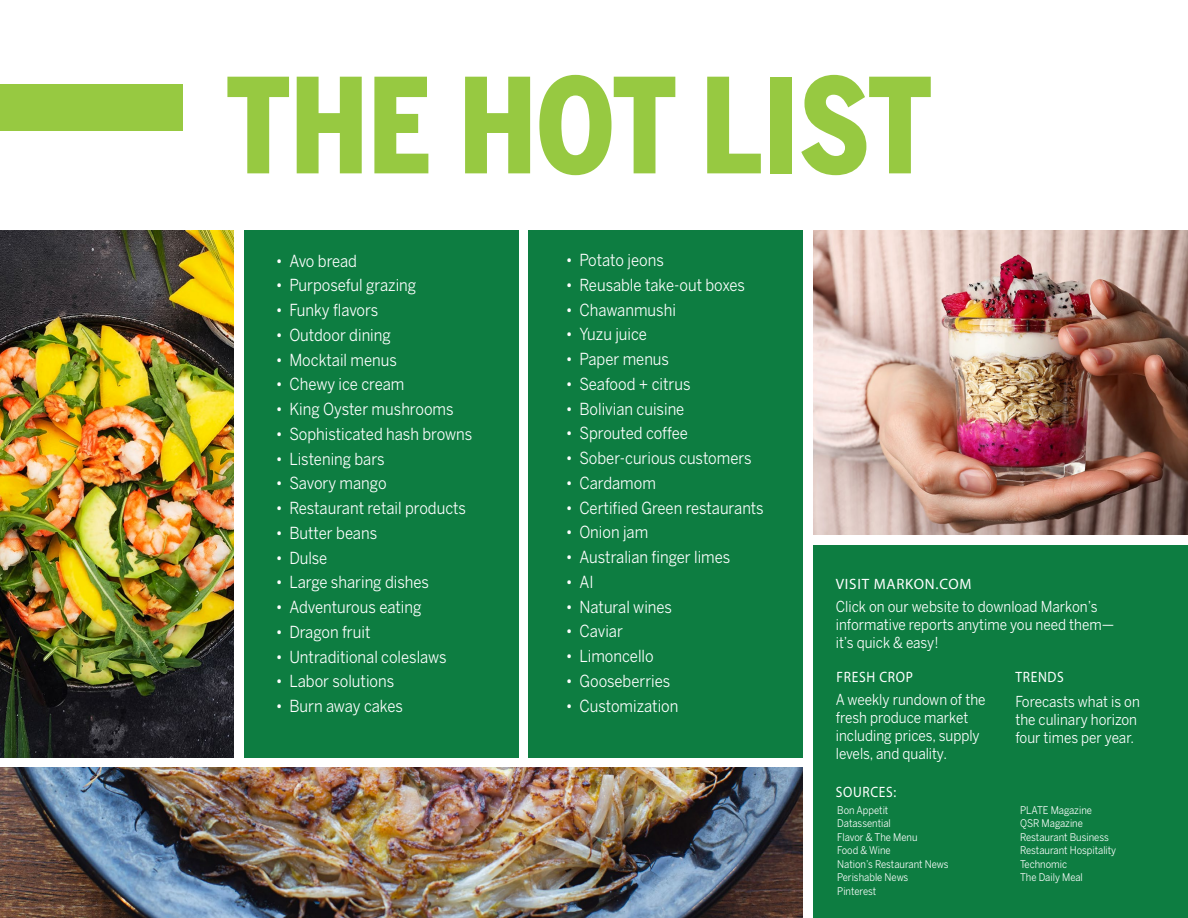
<style>
.page{position:relative;width:1188px;height:918px;background:#fff}
.page>*{position:absolute;margin:0;border:0;box-sizing:border-box;transform-origin:0 0}
.t1{font:900 130.65px "Benton Sans Cond";color:#97c941;scale:.9 1}
.t2{font:16.5px "Benton Sans";color:#fff;scale:.9 1}
.t3{font:15px/18px "Benton Sans";color:#fff;scale:.9 1}
.t4{font:15px "Myriad Pro";letter-spacing:.05em;color:#fff;scale:.9 1}
.t5{font:15px "Myriad Pro";letter-spacing:.05em;color:#fff}
.t6{font:10.5px/13.5px "Benton Sans";color:#fff;scale:.9 1}
</style>
<div class="page">
<div style="left:0;top:84px;width:183px;height:46px;background:#97c941"></div>
<div style="left:244px;top:230px;width:274px;height:527px;background:#0d7d41"></div>
<div style="left:529px;top:230px;width:274px;height:527px;background:#0d7d41"></div>
<div style="left:813px;top:545px;width:375px;height:373px;background:#0d7d41"></div>
<img style="left:0;top:230px;width:234px;height:527px">
<img style="left:0;top:768px;width:803px;height:150px">
<img style="left:813px;top:230px;width:375px;height:305px">
<h1 class="t1" style="left:226px;top:49px;width:786px">THE HOT LIST</h1>
<p class="t2" style="left:276px;top:251px;width:92px">• Avo bread</p>
<p class="t2" style="left:276px;top:276px;width:158px">• Purposeful grazing</p>
<p class="t2" style="left:276px;top:300px;width:115px">• Funky flavors</p>
<p class="t2" style="left:276px;top:325px;width:129px">• Outdoor dining</p>
<p class="t2" style="left:276px;top:350px;width:136px">• Mocktail menus</p>
<p class="t2" style="left:276px;top:375px;width:144px">• Chewy ice cream</p>
<p class="t2" style="left:276px;top:399px;width:199px">• King Oyster mushrooms</p>
<p class="t2" style="left:276px;top:424px;width:220px">• Sophisticated hash browns</p>
<p class="t2" style="left:276px;top:449px;width:122px">• Listening bars</p>
<p class="t2" style="left:276px;top:474px;width:125px">• Savory mango</p>
<p class="t2" style="left:276px;top:498px;width:213px">• Restaurant retail products</p>
<p class="t2" style="left:276px;top:523px;width:114px">• Butter beans</p>
<p class="t2" style="left:276px;top:548px;width:59px">• Dulse</p>
<p class="t2" style="left:276px;top:573px;width:172px">• Large sharing dishes</p>
<p class="t2" style="left:276px;top:597px;width:163px">• Adventurous eating</p>
<p class="t2" style="left:276px;top:622px;width:107px">• Dragon fruit</p>
<p class="t2" style="left:276px;top:647px;width:191px">• Untraditional coleslaws</p>
<p class="t2" style="left:276px;top:672px;width:133px">• Labor solutions</p>
<p class="t2" style="left:276px;top:696px;width:143px">• Burn away cakes</p>
<p class="t2" style="left:566px;top:250px;width:110px">• Potato jeons</p>
<p class="t2" style="left:566px;top:275px;width:200px">• Reusable take-out boxes</p>
<p class="t2" style="left:566px;top:300px;width:124px">• Chawanmushi</p>
<p class="t2" style="left:566px;top:325px;width:92px">• Yuzu juice</p>
<p class="t2" style="left:566px;top:349px;width:116px">• Paper menus</p>
<p class="t2" style="left:566px;top:374px;width:140px">• Seafood + citrus</p>
<p class="t2" style="left:566px;top:399px;width:133px">• Bolivian cuisine</p>
<p class="t2" style="left:566px;top:424px;width:137px">• Sprouted coffee</p>
<p class="t2" style="left:566px;top:448px;width:208px">• Sober-curious customers</p>
<p class="t2" style="left:566px;top:473px;width:102px">• Cardamom</p>
<p class="t2" style="left:566px;top:498px;width:221px">• Certified Green restaurants</p>
<p class="t2" style="left:566px;top:523px;width:93px">• Onion jam</p>
<p class="t2" style="left:566px;top:547px;width:184px">• Australian finger limes</p>
<p class="t2" style="left:566px;top:572px;width:32px">• AI</p>
<p class="t2" style="left:566px;top:597px;width:119px">• Natural wines</p>
<p class="t2" style="left:566px;top:622px;width:65px">• Caviar</p>
<p class="t2" style="left:566px;top:646px;width:99px">• Limoncello</p>
<p class="t2" style="left:566px;top:671px;width:117px">• Gooseberries</p>
<p class="t2" style="left:566px;top:696px;width:127px">• Customization</p>
<p class="t5" style="left:836px;top:575px;width:137px">VISIT MARKON.COM</p>
<p class="t3" style="left:836px;top:597px;width:311px">Click on our website to download Markon’s informative reports anytime you need them— it’s quick &amp; easy!</p>
<p class="t4" style="left:837px;top:667px;width:86px">FRESH CROP</p>
<p class="t4" style="left:1015px;top:667px;width:55px">TRENDS</p>
<p class="t3" style="left:836px;top:691px;width:168px">A weekly rundown of the fresh produce market including prices, supply levels, and quality.</p>
<p class="t3" style="left:1015px;top:692px;width:140px">Forecasts what is on the culinary horizon four times per year.</p>
<p class="t4" style="left:836px;top:783px;width:69px">SOURCES:</p>
<p class="t6" style="left:837px;top:803px;width:125px">Bon Appetit<br>Datassential<br>Flavor &amp; The Menu<br>Food &amp; Wine<br>Nation’s Restaurant News<br>Perishable News<br>Pinterest</p>
<p class="t6" style="left:1020px;top:803px;width:108px">PLATE Magazine<br>QSR Magazine<br>Restaurant Business<br>Restaurant Hospitality<br>Technomic<br>The Daily Meal</p>
</div>
